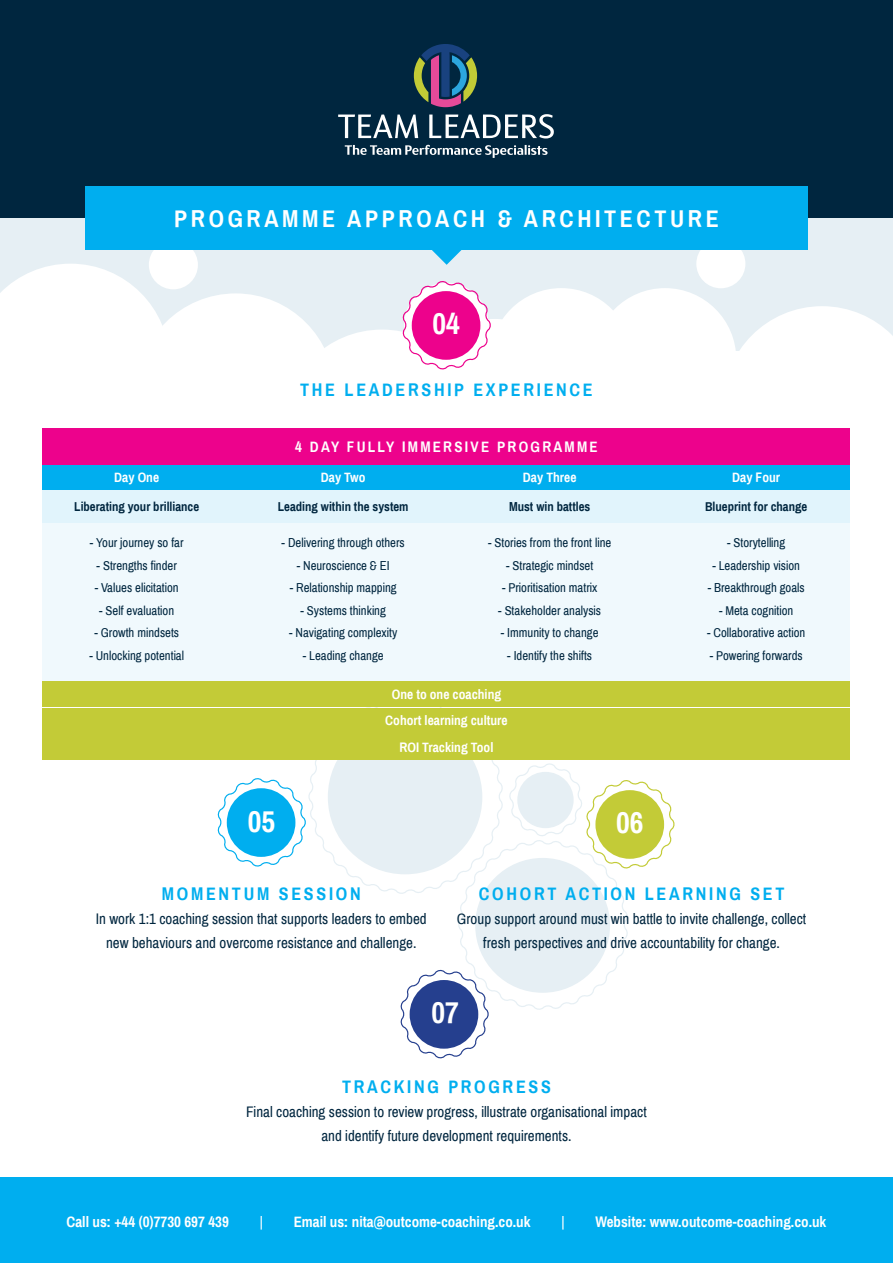
<style>
.page{position:relative;width:893px;height:1263px;background:#fff}
.page>*{position:absolute;margin:0;border:0;box-sizing:border-box;transform-origin:0 0}
.t1{font:700 30px "Archivo Narrow";color:#fff}
.t2{font:700 24px "Archivo Narrow";letter-spacing:.15em;color:#fff}
.t3{font:700 18px "Archivo Narrow";letter-spacing:.15em;color:#00aeef}
.t4{font:15px "Archivo Narrow";color:#00263f}
.t5{font:700 15px "Archivo Narrow";color:#fff}
.t6{font:700 15px "Archivo Narrow";letter-spacing:.15em;color:#fff}
.t7{font:15px "Archivo Narrow";color:#fff}
.t8{font:700 13.5px "Archivo Narrow";color:#fff}
.t9{font:12.75px "Archivo Narrow";color:#00263f}
.t10{font:700 12.75px "Archivo Narrow";color:#00263f}
</style>
<div class="page">
<div style="left:0;top:0;width:893px;height:351px;background:#e6eff4"></div>
<svg style="left:0;top:264px;width:169px;height:198px"></svg>
<div style="left:137px;top:293px;width:198px;height:199px;background:#fff;border-radius:50%"></div>
<div style="left:283px;top:330px;width:198px;height:198px;background:#fff;border-radius:50%"></div>
<div style="left:424px;top:319px;width:142px;height:142px;background:#fff;border-radius:50%"></div>
<div style="left:594px;top:288px;width:142px;height:143px;background:#fff;border-radius:50%"></div>
<div style="left:490px;top:288px;width:142px;height:143px;background:#fff;border-radius:50%"></div>
<svg style="left:726px;top:306px;width:167px;height:45px"></svg>
<div style="left:696px;top:239px;width:49px;height:49px;background:#fff;border-radius:50%"></div>
<div style="left:149px;top:240px;width:49px;height:49px;background:#fff;border-radius:50%"></div>
<div style="left:0;top:0;width:893px;height:218px;background:#00263f"></div>
<svg style="left:345px;top:145px;width:203px;height:13px"></svg>
<svg style="left:414px;top:44px;width:63px;height:63px"></svg>
<svg style="left:338px;top:114px;width:216px;height:24px"></svg>
<div style="left:0;top:1178px;width:893px;height:85px;background:#00aeef"></div>
<svg style="left:217px;top:707px;width:457px;height:351px"></svg>
<div style="left:517px;top:772px;width:57px;height:56px;background:#e6eff4;border-radius:50%"></div>
<div style="left:43px;top:523px;width:807px;height:157px;background:#f0f9fd"></div>
<div style="left:43px;top:490px;width:807px;height:33px;background:#e1f4fc"></div>
<div style="left:43px;top:465px;width:807px;height:25px;background:#00aeef"></div>
<div style="left:43px;top:428px;width:807px;height:37px;background:#ed028c"></div>
<div style="left:43px;top:681px;width:807px;height:26px;background:#c3cb37"></div>
<div style="left:43px;top:708px;width:807px;height:26px;background:#c3cb37"></div>
<div style="left:43px;top:735px;width:807px;height:25px;background:#c3cb37"></div>
<svg style="left:402px;top:281px;width:89px;height:89px"></svg>
<div style="left:412px;top:291px;width:68px;height:69px;background:#ed028c;border-radius:50%"></div>
<div style="left:85px;top:186px;width:723px;height:64px;background:#00aeef"></div>
<svg style="left:432px;top:250px;width:30px;height:15px"></svg>
<p class="t2" style="left:174px;top:204px;width:546px">PROGRAMME APPROACH &amp; ARCHITECTURE</p>
<p class="t1" style="left:432px;top:306px;width:29px">04</p>
<p class="t3" style="left:300px;top:379px;width:294px">THE LEADERSHIP EXPERIENCE</p>
<p class="t6" style="left:295px;top:437px;width:304px">4 DAY FULLY IMMERSIVE PROGRAMME</p>
<p class="t8" style="left:114px;top:469px;width:46px">Day One</p>
<p class="t8" style="left:321px;top:469px;width:46px">Day Two</p>
<p class="t8" style="left:523px;top:469px;width:55px">Day Three</p>
<p class="t8" style="left:732px;top:469px;width:49px">Day Four</p>
<p class="t10" style="left:74px;top:499px;width:126px">Liberating your brilliance</p>
<p class="t9" style="left:90px;top:535px;width:95px">- Your journey so far</p>
<p class="t9" style="left:97px;top:557px;width:82px">- Strengths finder</p>
<p class="t9" style="left:95px;top:580px;width:86px">- Values elicitation</p>
<p class="t9" style="left:99px;top:602px;width:76px">- Self evaluation</p>
<p class="t9" style="left:94px;top:625px;width:86px">- Growth mindsets</p>
<p class="t9" style="left:89px;top:647px;width:96px">- Unlocking potential</p>
<p class="t10" style="left:278px;top:499px;width:132px">Leading within the system</p>
<p class="t10" style="left:509px;top:499px;width:83px">Must win battles</p>
<p class="t10" style="left:705px;top:499px;width:104px">Blueprint for change</p>
<p class="t9" style="left:282px;top:535px;width:125px">- Delivering through others</p>
<p class="t9" style="left:297px;top:557px;width:94px">- Neuroscience &amp; EI</p>
<p class="t9" style="left:290px;top:580px;width:108px">- Relationship mapping</p>
<p class="t9" style="left:301px;top:602px;width:87px">- Systems thinking</p>
<p class="t9" style="left:289px;top:625px;width:110px">- Navigating complexity</p>
<p class="t9" style="left:303px;top:647px;width:82px">- Leading change</p>
<p class="t9" style="left:488px;top:535px;width:125px">- Stories from the front line</p>
<p class="t9" style="left:506px;top:557px;width:89px">- Strategic mindset</p>
<p class="t9" style="left:502px;top:580px;width:97px">- Prioritisation matrix</p>
<p class="t9" style="left:498px;top:602px;width:104px">- Stakeholder analysis</p>
<p class="t9" style="left:501px;top:625px;width:99px">- Immunity to change</p>
<p class="t9" style="left:507px;top:647px;width:86px">- Identify the shifts</p>
<p class="t8" style="left:392px;top:686px;width:111px">One to one coaching</p>
<p class="t8" style="left:385px;top:712px;width:124px">Cohort learning culture</p>
<p class="t8" style="left:399px;top:739px;width:95px">ROI Tracking Tool</p>
<p class="t1" style="left:248px;top:803px;width:29px">05</p>
<p class="t1" style="left:616px;top:805px;width:29px">06</p>
<p class="t9" style="left:727px;top:535px;width:60px">- Storytelling</p>
<p class="t9" style="left:712px;top:557px;width:89px">- Leadership vision</p>
<p class="t9" style="left:708px;top:580px;width:99px">- Breakthrough goals</p>
<p class="t9" style="left:719px;top:602px;width:76px">- Meta cognition</p>
<p class="t9" style="left:707px;top:625px;width:100px">- Collaborative action</p>
<p class="t9" style="left:710px;top:647px;width:94px">- Powering forwards</p>
<p class="t3" style="left:162px;top:883px;width:200px">MOMENTUM SESSION</p>
<p class="t4" style="left:96px;top:910px;width:332px">In work 1:1 coaching session that supports leaders to embed</p>
<p class="t4" style="left:106px;top:934px;width:312px">new behaviours and overcome resistance and challenge.</p>
<p class="t3" style="left:479px;top:883px;width:307px">COHORT ACTION LEARNING SET</p>
<p class="t4" style="left:457px;top:910px;width:351px">Group support around must win battle to invite challenge, collect</p>
<p class="t4" style="left:483px;top:934px;width:298px">fresh perspectives and drive accountability for change.</p>
<p class="t1" style="left:431px;top:994px;width:29px">07</p>
<p class="t3" style="left:342px;top:1076px;width:210px">TRACKING PROGRESS</p>
<p class="t4" style="left:246px;top:1103px;width:402px">Final coaching session to review progress, illustrate organisational impact</p>
<p class="t4" style="left:321px;top:1127px;width:252px">and identify future development requirements.</p>
<p class="t5" style="left:67px;top:1213px;width:164px">Call us: +44 (0)7730 697 439</p>
<p class="t7" style="left:260px;top:1213px;width:5px">|</p>
<p class="t5" style="left:294px;top:1213px;width:238px">Email us: nita@outcome-coaching.co.uk</p>
<p class="t7" style="left:561px;top:1213px;width:5px">|</p>
<p class="t5" style="left:595px;top:1213px;width:233px">Website: www.outcome-coaching.co.uk</p>
</div>
